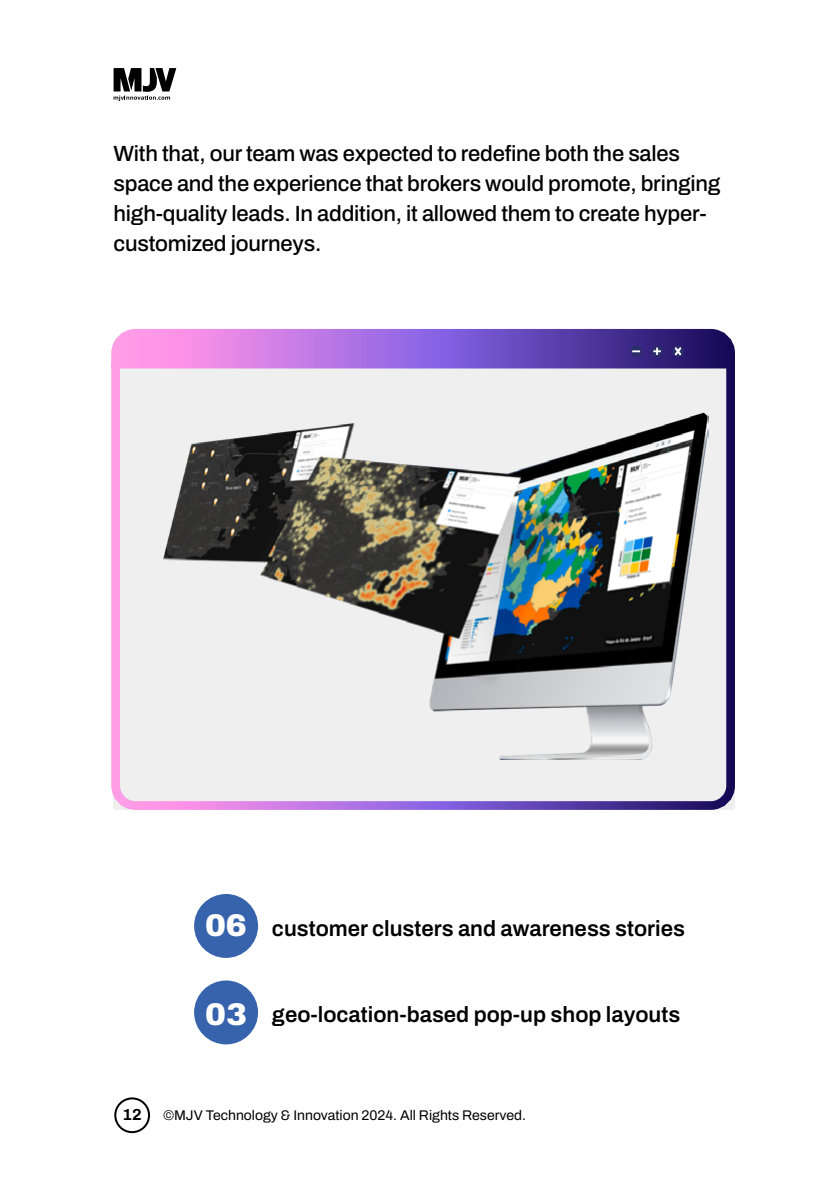
<style>
.page{position:relative;width:840px;height:1191px;background:#fff}
.page>*{position:absolute;margin:0;border:0;box-sizing:border-box;transform-origin:0 0}
.t1{font:900 31.4px "Archivo";color:#fff}
.t2{font:500 22px/30px "Archivo";letter-spacing:-.01em;color:#000}
.t3{font:600 22px "Archivo";color:#000}
.t4{font:700 16px "Archivo";color:#000}
.t5{font:14px "Archivo";color:#000}
</style>
<div class="page">
<div style="left:114px;top:1097px;width:36px;height:36px;border:2px solid #000;border-radius:50%"></div>
<svg style="left:113px;top:68px;width:63px;height:33px"></svg>
<div style="left:113px;top:343px;width:621px;height:467px;background:#eeefee"></div>
<div style="left:111px;top:329px;width:623px;height:481px;border:9px solid #fff;border-radius:20px"></div>
<svg style="left:111px;top:336px;width:622px;height:32px;background:#925ec4"></svg>
<img style="left:163px;top:413px;width:545px;height:346px">
<div style="left:194px;top:894px;width:64px;height:64px;background:#3763ad;border-radius:50%"></div>
<div style="left:194px;top:980px;width:64px;height:64px;background:#3763ad;border-radius:50%"></div>
<p class="t2" style="left:113px;top:139px;width:608px">With that, our team was expected to redefine both the sales space and the experience that brokers would promote, bringing high-quality leads. In addition, it allowed them to create hyper&shy;customized journeys.</p>
<h1 class="t1" style="left:205px;top:902px;width:43px">06</h1>
<h1 class="t1" style="left:205px;top:990px;width:43px">03</h1>
<p class="t3" style="left:272px;top:911px;width:414px">customer clusters and awareness stories</p>
<p class="t3" style="left:272px;top:998px;width:409px">geo-location-based pop-up shop layouts</p>
<p class="t4" style="left:122px;top:1102px;width:21px">12</p>
<p class="t5" style="left:163px;top:1105px;width:363px">©MJV Technology &amp; Innovation 2024. All Rights Reserved.</p>
</div>
